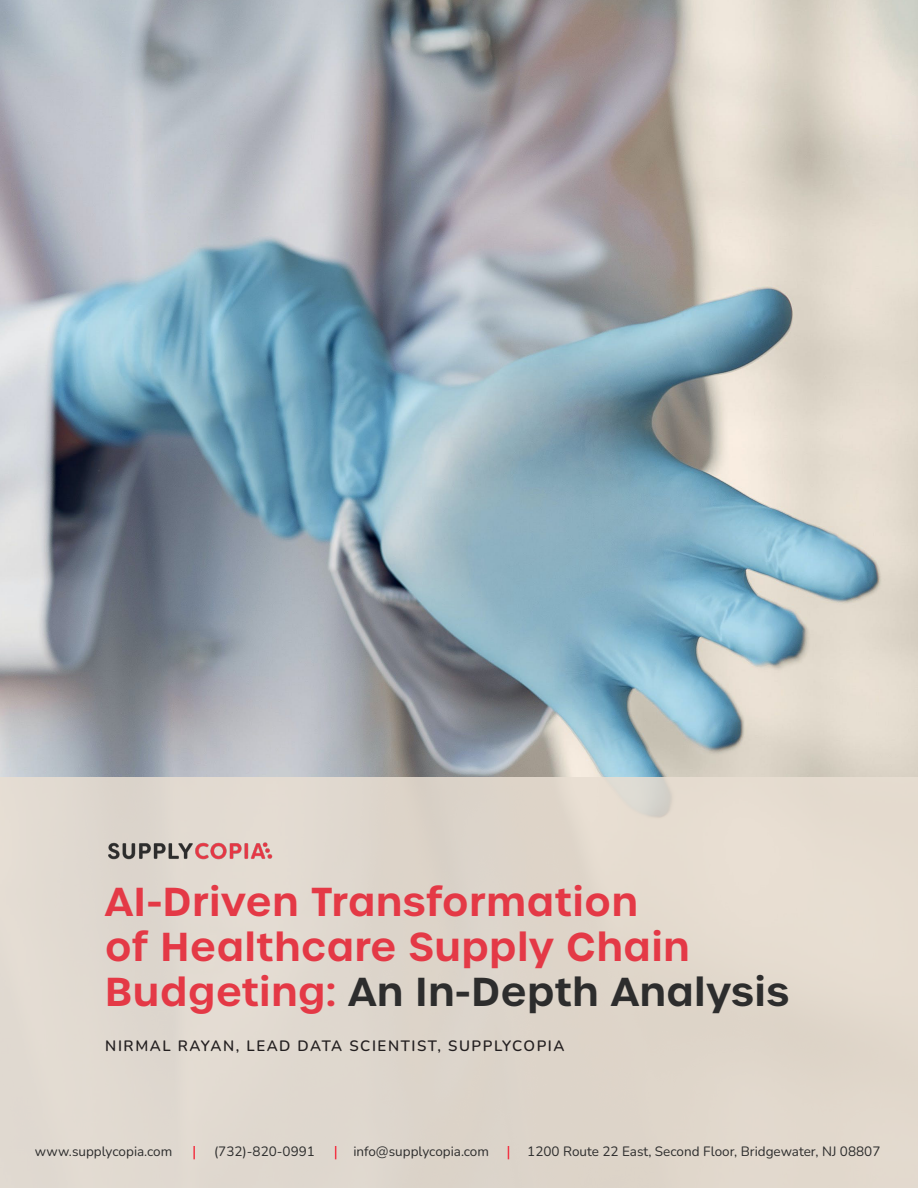
<style>
.page{position:relative;width:918px;height:1188px;background:#fff}
.page>*{position:absolute;margin:0;border:0;box-sizing:border-box;transform-origin:0 0}
.t1{font:600 39px/45px "Urbane";letter-spacing:.02em;color:#e43946}
.t2{font:200 15px "Nunito";letter-spacing:.105em;color:#231f20}
.t3{font:200 13.5px "Nunito";color:#2d2d2d}
.s1{color:#2d2d2d}
</style>
<div class="page">
<img style="left:0;top:0;width:918px;height:778px">
<div style="left:0;top:778px;width:918px;height:410px;background:#e0d8ce"></div>
<img style="left:108px;top:842px;width:165px;height:18px">
<svg style="left:193px;top:1146px;width:2px;height:13px"></svg>
<svg style="left:335px;top:1146px;width:1px;height:13px"></svg>
<svg style="left:508px;top:1146px;width:1px;height:13px"></svg>
<p class="t1" style="left:105px;top:879px;width:686px">AI-Driven Transformation<br>of Healthcare Supply Chain<br>Budgeting: <span class="s1">An In-Depth Analysis</span></p>
<p class="t2" style="left:105px;top:1036px;width:461px">NIRMAL RAYAN, LEAD DATA SCIENTIST, SUPPLYCOPIA</p>
<p class="t3" style="left:35px;top:1142px;width:139px">www.supplycopia.com</p>
<p class="t3" style="left:214px;top:1142px;width:103px">(732)-820-0991</p>
<p class="t3" style="left:353px;top:1142px;width:137px">info@supplycopia.com</p>
<p class="t3" style="left:527px;top:1142px;width:355px">1200 Route 22 East, Second Floor, Bridgewater, NJ 08807</p>
</div>
